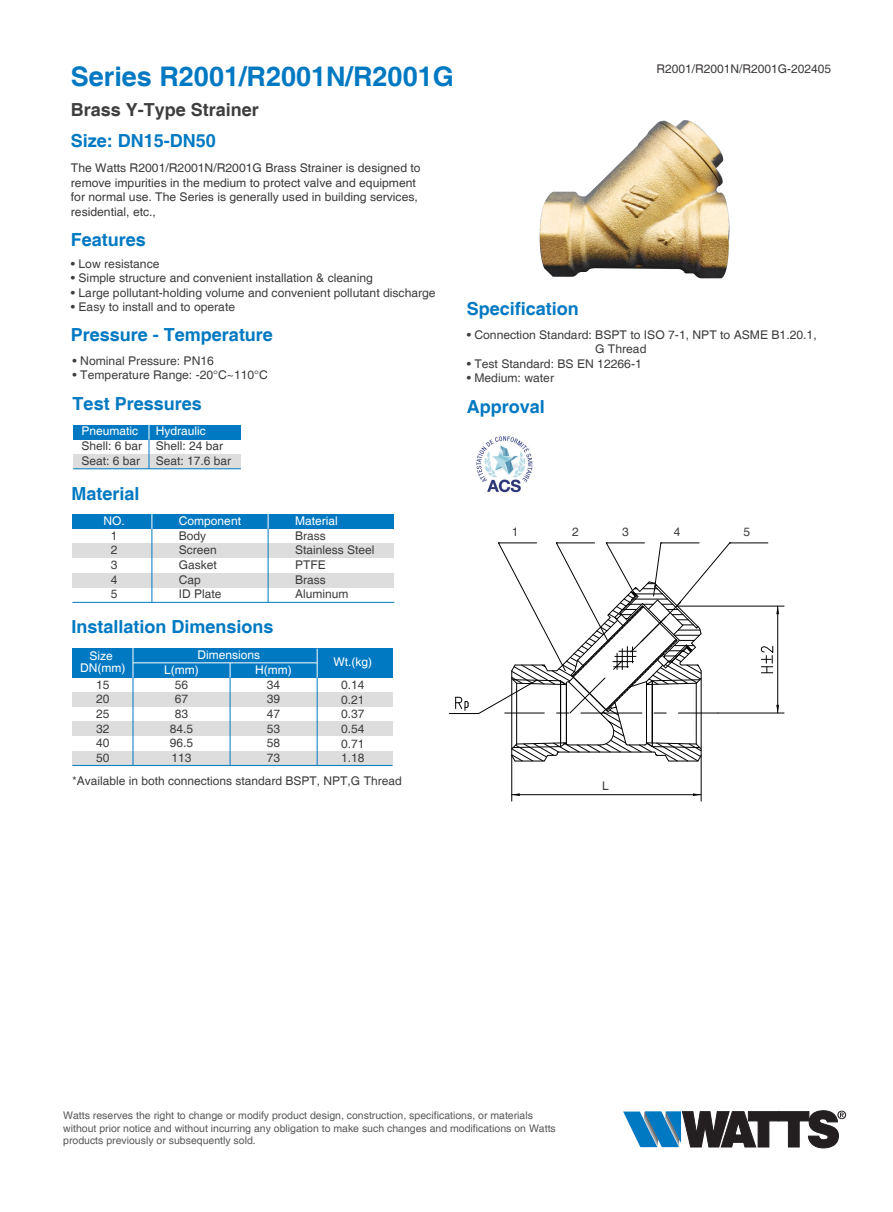
<style>
.page{position:relative;width:893px;height:1212px;background:#fff}
.page>*{position:absolute;margin:0;border:0;box-sizing:border-box;transform-origin:0 0}
.t1{font:700 27px "Helvetica";color:#0079c2}
.t2{font:700 18px "Helvetica";color:#0079c2}
.t3{font:700 18px "Helvetica";color:#3e3e3f}
.t4{font:12px/14.7px "Helvetica";color:#3e3e3f;text-align:justify}
.t5{font:12px/14.4px "Helvetica";color:#3d3a3a}
.t6{font:12px/12px "Helvetica";color:#fff;text-align:center}
.t7{font:12px/14.7px "Helvetica";color:#3d3b3a}
.t8{font:10.5px/12.6px "Helvetica";color:#57585a}
</style>
<div class="page">
<svg style="left:623px;top:1110px;width:223px;height:38px"></svg>
<div style="left:72px;top:543px;width:322px;height:15px;background:#ddddde"></div>
<div style="left:72px;top:573px;width:322px;height:15px;background:#ddddde"></div>
<hr style="left:72px;top:602px;width:322px;height:1px;background:#0079c2">
<div style="left:72px;top:514px;width:322px;height:15px;background:#0079c2"></div>
<svg style="left:152px;top:514px;width:1px;height:15px"></svg>
<hr style="left:152px;top:529px;width:1px;height:73px;background:#0079c2">
<svg style="left:268px;top:514px;width:1px;height:15px"></svg>
<hr style="left:268px;top:529px;width:1px;height:73px;background:#0079c2">
<div style="left:72px;top:692px;width:320px;height:15px;background:#ddddde"></div>
<div style="left:72px;top:721px;width:320px;height:15px;background:#ddddde"></div>
<div style="left:72px;top:751px;width:320px;height:14px;background:#ddddde"></div>
<hr style="left:72px;top:765px;width:320px;height:1px;background:#0079c2">
<div style="left:72px;top:648px;width:320px;height:29px;background:#0079c2"></div>
<hr style="left:133px;top:648px;width:1px;height:30px;background:#fff">
<hr style="left:133px;top:677px;width:1px;height:88px;background:#0079c2">
<svg style="left:230px;top:664px;width:1px;height:13px"></svg>
<hr style="left:230px;top:677px;width:1px;height:88px;background:#0079c2">
<svg style="left:317px;top:649px;width:1px;height:28px"></svg>
<hr style="left:317px;top:677px;width:1px;height:88px;background:#0079c2">
<hr style="left:133px;top:663px;width:184px;height:1px;background:#fff">
<div style="left:73px;top:454px;width:168px;height:15px;background:#ddddde"></div>
<div style="left:73px;top:425px;width:168px;height:14px;background:#0079c2"></div>
<hr style="left:73px;top:468px;width:168px;height:1px;background:#0079c2">
<svg style="left:149px;top:425px;width:1px;height:14px"></svg>
<hr style="left:149px;top:439px;width:1px;height:30px;background:#0079c2">
<img style="left:475px;top:435px;width:58px;height:58px">
<img style="left:539px;top:120px;width:191px;height:159px">
<hr style="left:512px;top:794px;width:189px;height:1px;background:#030303">
<svg style="left:512px;top:793px;width:8px;height:3px"></svg>
<svg style="left:693px;top:793px;width:8px;height:3px"></svg>
<hr style="left:511px;top:755px;width:1px;height:46px;background:#030303">
<hr style="left:701px;top:755px;width:1px;height:46px;background:#030303">
<hr style="left:449px;top:713px;width:30px;height:1px;background:#030303">
<svg style="left:455px;top:697px;width:14px;height:14px"></svg>
<hr style="left:777px;top:606px;width:1px;height:107px;background:#030303">
<svg style="left:776px;top:607px;width:3px;height:7px"></svg>
<svg style="left:776px;top:705px;width:3px;height:8px"></svg>
<hr style="left:677px;top:606px;width:107px;height:1px;background:#030303">
<hr style="left:718px;top:713px;width:66px;height:1px;background:#030303">
<svg style="left:761px;top:646px;width:12px;height:27px"></svg>
<svg style="left:478px;top:542px;width:253px;height:220px"></svg>
<hr style="left:730px;top:543px;width:38px;height:1px;background:#030303">
<h1 class="t1" style="left:71px;top:60px;width:384px">Series R2001/R2001N/R2001G</h1>
<h2 class="t3" style="left:71px;top:99px;width:190px">Brass Y-Type Strainer</h2>
<h2 class="t2" style="left:71px;top:130px;width:147px">Size: DN15-DN50</h2>
<p class="t5" style="left:71px;top:161px;width:351px">The Watts R2001/R2001N/R2001G Brass Strainer is designed to remove impurities in the medium to protect valve and equipment for normal use. The Series is generally used in building services, residential, etc.,</p>
<h2 class="t2" style="left:71px;top:229px;width:77px">Features</h2>
<p class="t4" style="left:71px;top:257px;width:90px">• Low resistance</p>
<p class="t4" style="left:71px;top:271px;width:303px">• Simple structure and convenient installation &amp; cleaning</p>
<p class="t4" style="left:71px;top:285px;width:366px">• Large pollutant-holding volume and convenient pollutant discharge</p>
<p class="t4" style="left:71px;top:300px;width:166px">• Easy to install and to operate</p>
<h2 class="t2" style="left:71px;top:324px;width:204px">Pressure - Temperature</h2>
<p class="t4" style="left:73px;top:354px;width:143px">• Nominal Pressure: PN16</p>
<p class="t4" style="left:73px;top:368px;width:197px">• Temperature Range: -20°C~110°C</p>
<p class="t5" style="left:656px;top:62px;width:176px">R2001/R2001N/R2001G-202405</p>
<h2 class="t2" style="left:467px;top:298px;width:114px">Specification</h2>
<p class="t4" style="left:595px;top:328px;width:223px;text-indent:-128px">• Connection Standard: BSPT to ISO 7-1, NPT to ASME B1.20.1,<br>G Thread</p>
<p class="t4" style="left:467px;top:356px;width:177px">• Test Standard: BS EN 12266-1</p>
<p class="t4" style="left:467px;top:371px;width:89px">• Medium: water</p>
<h2 class="t2" style="left:73px;top:393px;width:131px">Test Pressures</h2>
<h2 class="t2" style="left:467px;top:396px;width:80px">Approval</h2>
<p class="t6" style="left:82px;top:425px;width:58px">Pneumatic</p>
<p class="t7" style="left:82px;top:439px;width:62px">Shell: 6 bar<br>Seat: 6 bar</p>
<p class="t6" style="left:156px;top:425px;width:52px">Hydraulic</p>
<p class="t7" style="left:156px;top:439px;width:77px">Shell: 24 bar<br>Seat: 17.6 bar</p>
<h2 class="t2" style="left:71px;top:482px;width:70px">Material</h2>
<p class="t6" style="left:103px;top:515px;width:23px">NO.</p>
<p class="t4" style="left:111px;top:528px;width:8px">1<br>2<br>3<br>4<br>5</p>
<p class="t6" style="left:179px;top:515px;width:64px">Component</p>
<p class="t4" style="left:179px;top:528px;width:44px;text-align:left">Body<br>Screen<br>Gasket<br>Cap<br>ID Plate</p>
<h2 class="t2" style="left:71px;top:616px;width:204px">Installation Dimensions</h2>
<p class="t6" style="left:295px;top:515px;width:44px">Material</p>
<p class="t4" style="left:295px;top:528px;width:81px;text-align:left">Brass<br>Stainless Steel<br>PTFE<br>Brass<br>Aluminum</p>
<p class="t6" style="left:80px;top:650px;width:47px">Size<br>DN(mm)</p>
<p class="t4" style="left:96px;top:677px;width:15px">15<br>20<br>25<br>32<br>40<br>50</p>
<p class="t6" style="left:198px;top:649px;width:64px">Dimensions</p>
<p class="t6" style="left:164px;top:664px;width:36px">L(mm)</p>
<p class="t6" style="left:255px;top:664px;width:38px">H(mm)</p>
<p class="t6" style="left:333px;top:656px;width:40px">Wt.(kg)</p>
<p class="t4" style="left:170px;top:677px;width:25px;text-align:center">56<br>67<br>83<br>84.5<br>96.5<br>113</p>
<p class="t4" style="left:341px;top:678px;width:25px">0.14<br>0.21<br>0.37<br>0.54<br>0.71<br>1.18</p>
<p class="t4" style="left:267px;top:677px;width:15px">34<br>39<br>47<br>53<br>58<br>73</p>
<p class="t4" style="left:72px;top:774px;width:331px">*Available in both connections standard BSPT, NPT,G Thread</p>
<p class="t4" style="left:512px;top:525px;width:8px">1</p>
<p class="t4" style="left:572px;top:525px;width:8px">2</p>
<p class="t4" style="left:622px;top:525px;width:8px">3</p>
<p class="t4" style="left:674px;top:525px;width:8px">4</p>
<p class="t4" style="left:744px;top:525px;width:8px">5</p>
<p class="t4" style="left:602px;top:779px;width:8px">L</p>
<p class="t8" style="left:63px;top:1109px;width:494px">Watts reserves the right to change or modify product design, construction, specifications, or materials without prior notice and without incurring any obligation to make such changes and modifications on Watts products previously or subsequently sold.</p>
</div>
